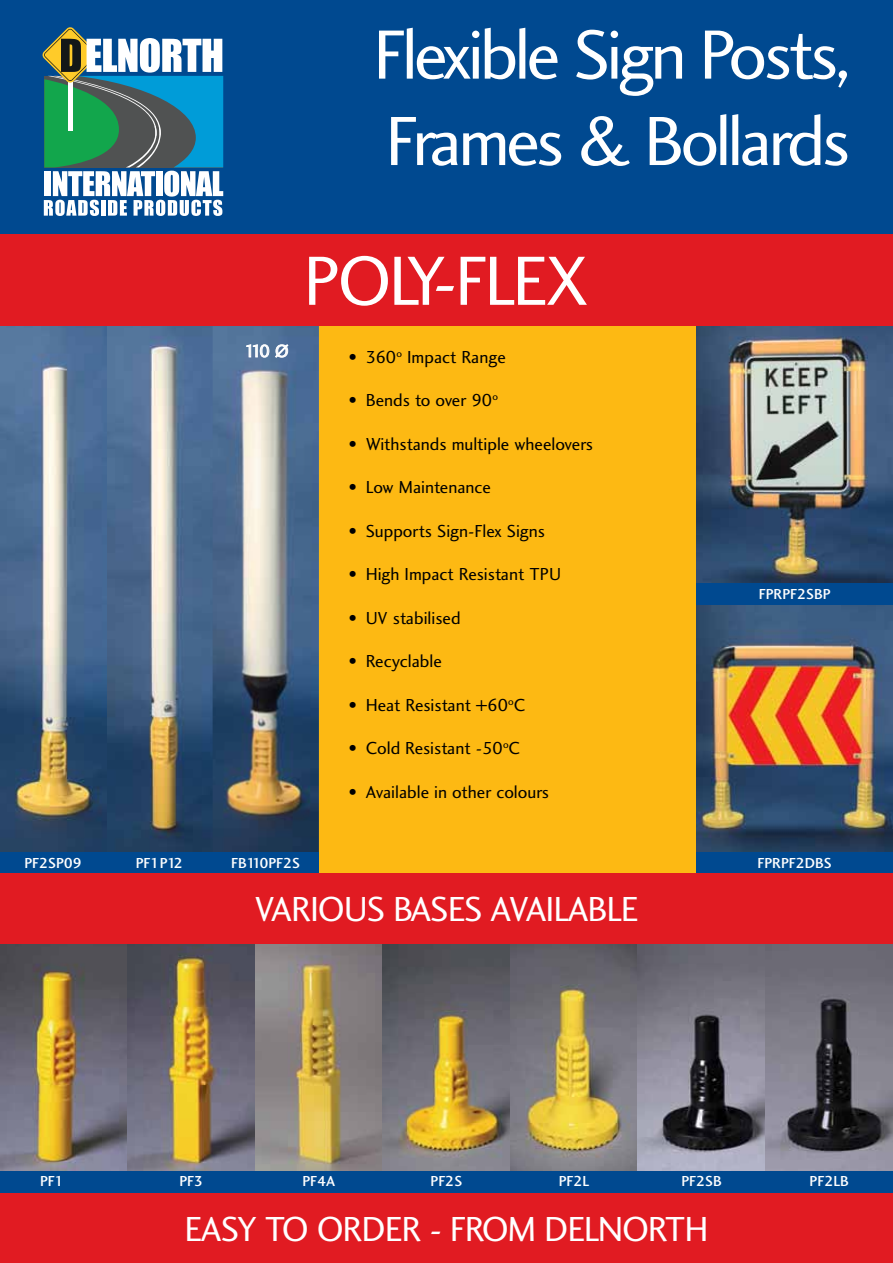
<style>
.page{position:relative;width:893px;height:1263px;background:#fdb913}
.page>*{position:absolute;margin:0;border:0;box-sizing:border-box;transform-origin:0 0}
.t1{font:72px/86.4px "Charlotte Sans Book Plain";letter-spacing:-.05em;color:#fff}
.t2{font:36px "Charlotte Sans Book Plain";letter-spacing:-.03em;color:#fff}
.t3{font:18px "Charlotte Sans Book Plain";color:#000}
.t4{font:18px "Charlotte Sans Book Plain";color:#fff}
.t5{font:15px "Charlotte Sans Medium Plain";color:#fff}
</style>
<div class="page">
<img style="left:0;top:944px;width:255px;height:227px">
<img style="left:106px;top:326px;width:107px;height:527px">
<img style="left:0;top:326px;width:106px;height:527px">
<img style="left:213px;top:326px;width:106px;height:527px">
<div style="left:0;top:853px;width:319px;height:21px;background:#004990"></div>
<div style="left:0;top:0;width:893px;height:244px;background:#004990"></div>
<img style="left:696px;top:605px;width:197px;height:248px">
<img style="left:696px;top:326px;width:197px;height:258px">
<div style="left:696px;top:853px;width:197px;height:21px;background:#004990"></div>
<div style="left:696px;top:584px;width:197px;height:21px;background:#004990"></div>
<div style="left:0;top:234px;width:893px;height:92px;background:#e11b22"></div>
<img style="left:255px;top:944px;width:128px;height:227px">
<img style="left:383px;top:944px;width:382px;height:227px">
<img style="left:765px;top:944px;width:128px;height:227px">
<div style="left:0;top:873px;width:893px;height:71px;background:#e11b22"></div>
<div style="left:0;top:1192px;width:893px;height:71px;background:#e11b22"></div>
<div style="left:0;top:1171px;width:893px;height:21px;background:#004990"></div>
<svg style="left:246px;top:344px;width:43px;height:14px"></svg>
<svg style="left:43px;top:27px;width:180px;height:189px"></svg>
<h1 class="t1" style="left:373px;top:11px;width:479px">Flexible Sign Posts,<br>Frames &amp; Bollards</h1>
<p class="t4" style="left:244px;top:340px;width:46px">110 Ø</p>
<h1 class="t1" style="left:304px;top:237px;width:287px">POLY-FLEX</h1>
<p class="t3" style="left:349px;top:346px;width:159px">• 360<sup>o</sup> Impact Range</p>
<p class="t3" style="left:349px;top:389px;width:151px">• Bends to over 90<sup>o</sup></p>
<p class="t3" style="left:349px;top:433px;width:246px">• Withstands multiple wheelovers</p>
<p class="t3" style="left:349px;top:476px;width:144px">• Low Maintenance</p>
<p class="t3" style="left:349px;top:520px;width:198px">• Supports Sign-Flex Signs</p>
<p class="t3" style="left:349px;top:563px;width:214px">• High Impact Resistant TPU</p>
<p class="t3" style="left:349px;top:607px;width:113px">• UV stabilised</p>
<p class="t3" style="left:349px;top:650px;width:95px">• Recyclable</p>
<p class="t3" style="left:349px;top:694px;width:178px">• Heat Resistant +60<sup>o</sup>C</p>
<p class="t3" style="left:349px;top:737px;width:173px">• Cold Resistant -50<sup>o</sup>C</p>
<p class="t3" style="left:349px;top:781px;width:202px">• Available in other colours</p>
<p class="t5" style="left:24px;top:854px;width:59px">PF2SP09</p>
<p class="t5" style="left:136px;top:854px;width:49px">PF1P12</p>
<p class="t5" style="left:231px;top:854px;width:70px">FB110PF2S</p>
<h2 class="t2" style="left:254px;top:887px;width:386px">VARIOUS BASES AVAILABLE</h2>
<p class="t5" style="left:759px;top:585px;width:73px">FPRPF2SBP</p>
<p class="t5" style="left:757px;top:854px;width:76px">FPRPF2DBS</p>
<p class="t5" style="left:40px;top:1172px;width:25px">PF1</p>
<p class="t5" style="left:179px;top:1172px;width:25px">PF3</p>
<p class="t5" style="left:302px;top:1172px;width:34px">PF4A</p>
<p class="t5" style="left:431px;top:1172px;width:33px">PF2S</p>
<p class="t5" style="left:559px;top:1172px;width:32px">PF2L</p>
<p class="t5" style="left:681px;top:1172px;width:42px">PF2SB</p>
<p class="t5" style="left:810px;top:1172px;width:41px">PF2LB</p>
<h2 class="t2" style="left:184px;top:1207px;width:526px">EASY TO ORDER - FROM DELNORTH</h2>
</div>
